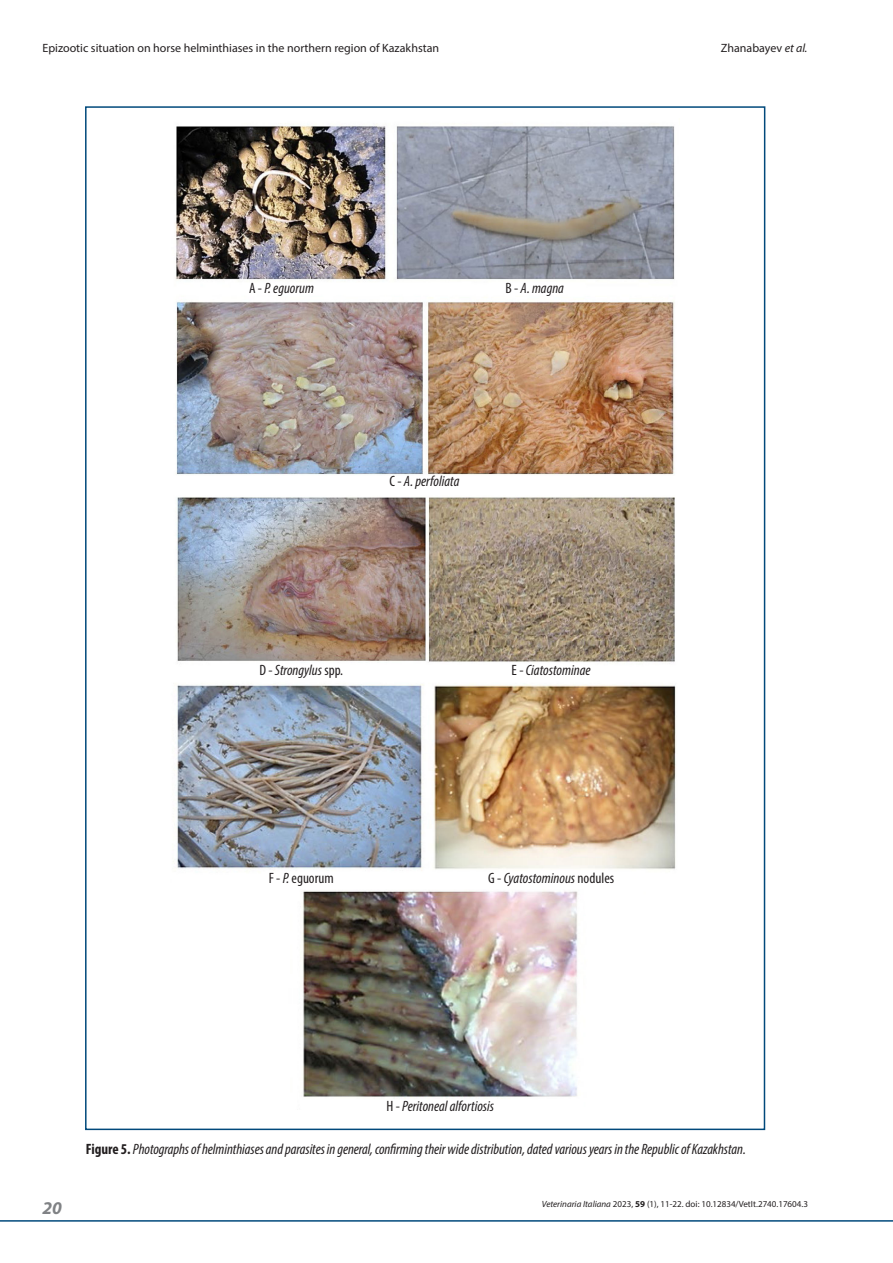
<style>
.page{position:relative;width:893px;height:1263px;background:#fff}
.page>*{position:absolute;margin:0;border:0;box-sizing:border-box;transform-origin:0 0}
.t1{font:italic 700 18px "Myriad Pro";color:#808285}
.Testo_EN{font:italic condensed 15px "Myriad Pro";letter-spacing:-.005em;color:#231f20}
.Testo_EN-2{font:condensed 15px "Myriad Pro";color:#231f20}
.t2{font:12px "Myriad Pro";color:#231f20}
.t3{font:9px "Myriad Pro";color:#231f20}
.s1{font-style:italic}
.s2{font-style:normal}
.s3{font-weight:700;font-style:normal}
.s4{font-weight:700}
</style>
<div class="page">
<hr style="left:0;top:1220px;width:893px;height:1px;background:#01497b">
<img style="left:173px;top:124px;width:503px;height:975px">
<p class="t2" style="left:43px;top:40px;width:398px">Epizootic situation on horse helminthiases in the northern region of Kazakhstan</p>
<p class="t2" style="left:721px;top:40px;width:88px">Zhanabayev <span class="s1">et al.</span></p>
<p class="Testo_EN" style="left:249px;top:279px;width:66px"><span class="s2">A -</span> P. eguorum</p>
<p class="Testo_EN" style="left:505px;top:279px;width:60px"><span class="s2">B -</span> A. magna</p>
<p class="Testo_EN" style="left:389px;top:472px;width:72px"><span class="s2">C -</span> A. perfoliata</p>
<p class="Testo_EN" style="left:259px;top:661px;width:85px"><span class="s2">D -</span> Strongylus <span class="s2">spp.</span></p>
<p class="Testo_EN" style="left:512px;top:661px;width:81px"><span class="s2">E -</span> Ciatostominae</p>
<p class="Testo_EN-2" style="left:269px;top:869px;width:66px">F - <span class="s1">P.</span> eguorum</p>
<p class="Testo_EN" style="left:488px;top:869px;width:128px"><span class="s2">G -</span> Cyatostominous <span class="s2">nodules</span></p>
<p class="Testo_EN" style="left:386px;top:1096px;width:109px"><span class="s2">H -</span> Peritoneal alfortiosis</p>
<p class="Testo_EN" style="left:86px;top:1140px;width:662px"><span class="s3">Figure 5.</span> Photographs of helminthiases and parasites in general, confirming their wide distribution, dated various years in the Republic of Kazakhstan.</p>
<p class="t1" style="left:43px;top:1196px;width:21px">20</p>
<p class="t3" style="left:542px;top:1198px;width:268px"><span class="s1">Veterinaria Italiana</span> 2023, <span class="s4">59</span> (1), 11-22. doi: 10.12834/VetIt.2740.17604.3</p>
</div>
